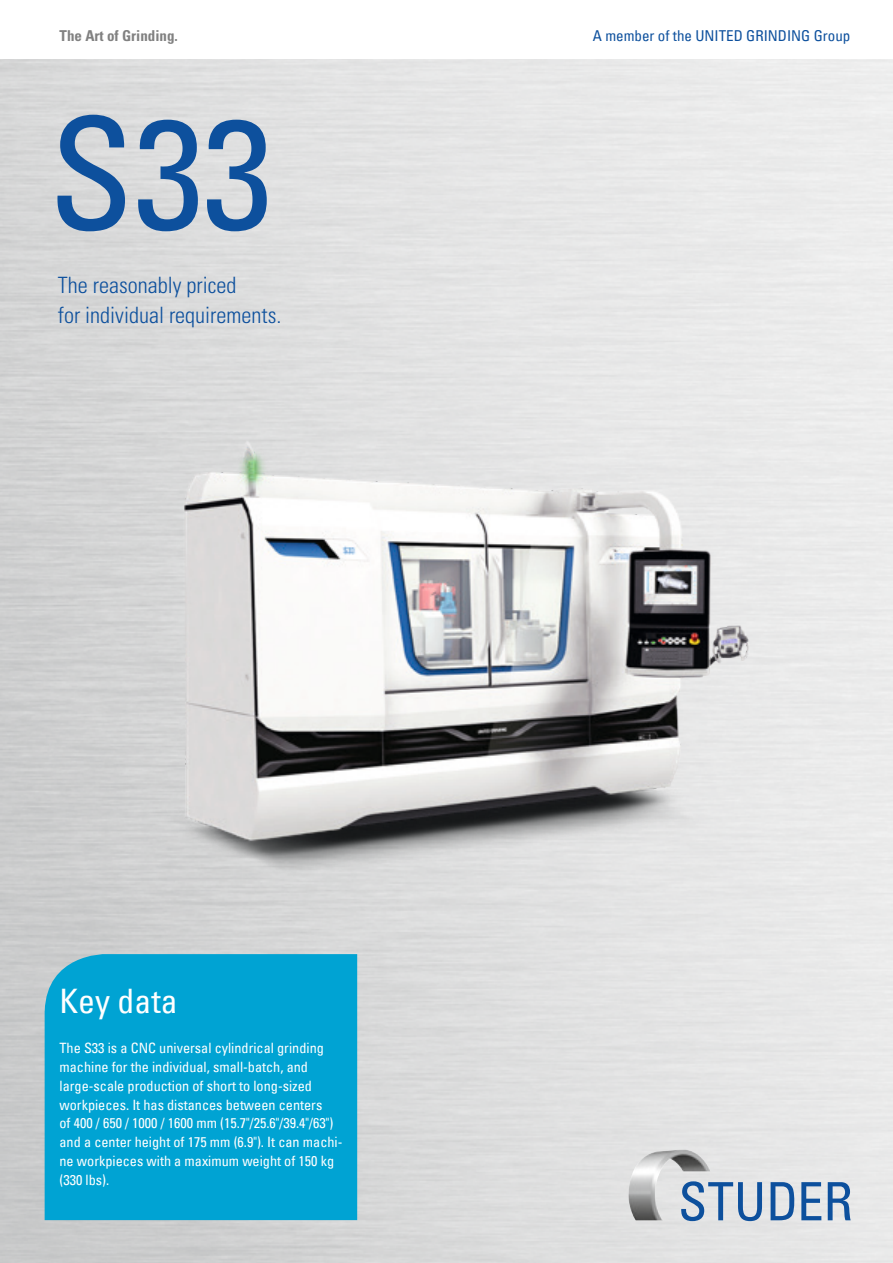
<style>
.page{position:relative;width:893px;height:1263px;background:#fff}
.page>*{position:absolute;margin:0;border:0;box-sizing:border-box;transform-origin:0 0}
.t1{font:condensed 155.1px "Univers Com 57";color:#0d509d}
.t2{font:condensed 33.75px "Univers Com 57";color:#fff}
.t3{font:300 condensed 22.5px/30px "Univers LT Std";color:#0d509d}
.t4{font:condensed 15px "Univers Com 57";color:#0d509d}
.t5{font:700 condensed 15px "Univers LT Std";color:#818181}
.t6{font:condensed 14.25px/18.8px "Univers Com 57";color:#fff}
</style>
<div class="page">
<img style="left:0;top:60px;width:893px;height:1203px">
<div style="left:45px;top:954px;width:312px;height:266px;background:#00a3d3"></div>
<img style="left:0;top:303px;width:893px;height:617px">
<svg style="left:681px;top:1181px;width:81px;height:40px;background:#9cb3cd"></svg>
<svg style="left:771px;top:1182px;width:23px;height:38px"></svg>
<svg style="left:801px;top:1182px;width:20px;height:38px"></svg>
<svg style="left:828px;top:1182px;width:23px;height:38px"></svg>
<p class="t5" style="left:60px;top:26px;width:120px">The Art of Grinding.</p>
<p class="t4" style="left:593px;top:26px;width:259px">A member of the UNITED GRINDING Group</p>
<h1 class="t1" style="left:48px;top:76px;width:225px">S33</h1>
<h3 class="t3" style="left:58px;top:271px;width:225px">The reasonably priced<br>for individual requirements.</h3>
<h2 class="t2" style="left:60px;top:979px;width:120px">Key data</h2>
<p class="t6" style="left:60px;top:1039px;width:284px">The S33 is a CNC universal cylindrical grinding machine for the individual, small-batch, and large-scale production of short to long-sized workpieces. It has distances between centers<br>of 400 / 650 / 1000 / 1600 mm (15.7"/25.6"/39.4"/63") and a center height of 175 mm (6.9"). It can machi&shy;ne workpieces with a maximum weight of 150 kg (330 lbs).</p>
</div>
